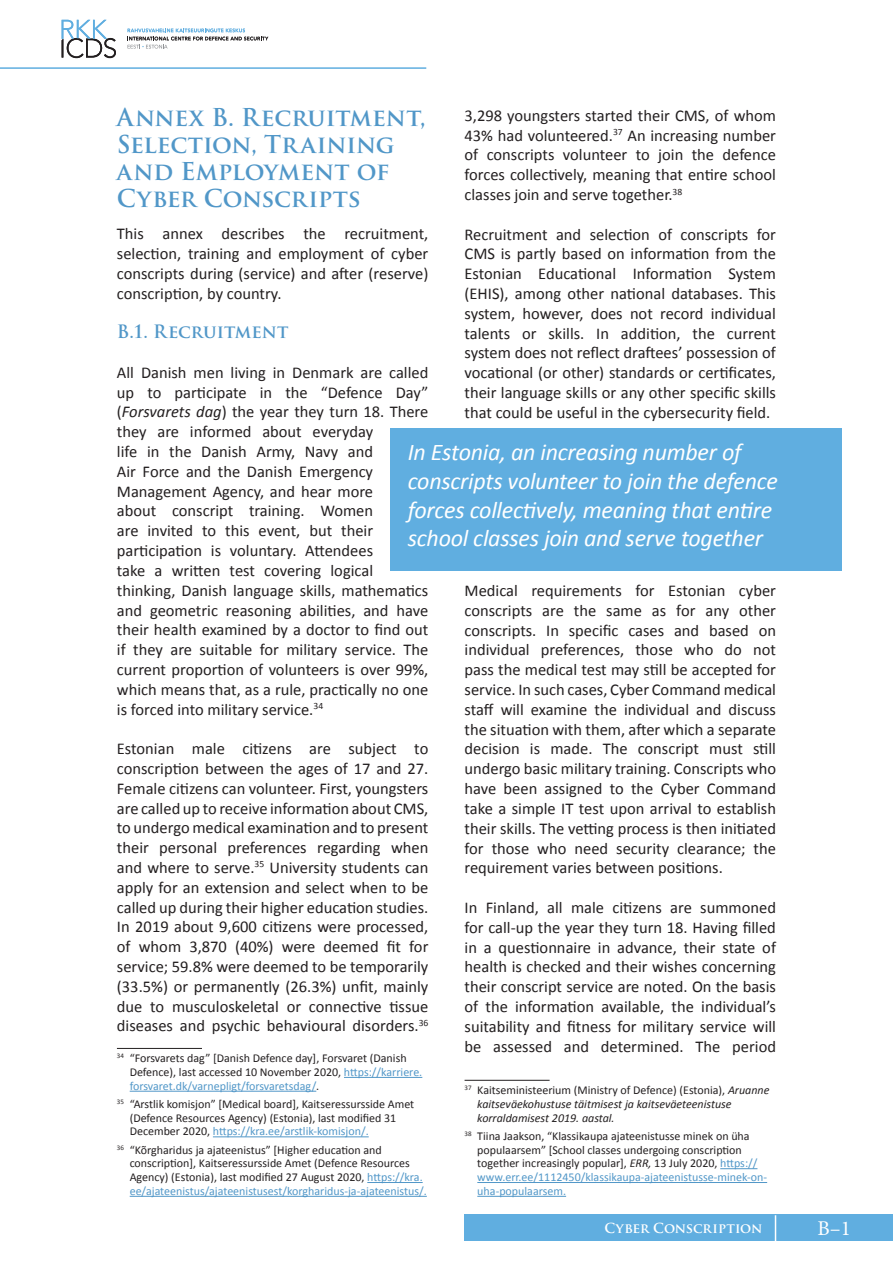
<style>
.page{position:relative;width:893px;height:1263px;background:#fff}
.page>*{position:absolute;margin:0;border:0;box-sizing:border-box;transform-origin:0 0}
.t1{font:italic 24px/28.8px "Calibri";letter-spacing:-.01em;color:#fff}
.t2{font:700 24px/27px "Trajan Pro";letter-spacing:-.005em;color:#5197c8}
.t3{font:21px "Minion Pro";color:#fff}
.t4{font:700 18px "Trajan Pro";color:#5197c8}
.t5{font:16.5px/19.8px "Calibri";color:#231f20;text-align:justify}
.t6{font:700 13.5px "Trajan Pro";letter-spacing:-.005em;color:#fff}
.t7{font:12px/13.8px "Calibri";color:#231f20}
.t8{font:italic 12px/13.8px "Calibri";color:#231f20}
.s1{font-style:italic}
.s2{color:#5197c8}
.s3{font-style:normal}
</style>
<div class="page">
<div style="left:465px;top:1215px;width:428px;height:26px;background:#60aee0"></div>
<hr style="left:775px;top:1215px;width:1px;height:48px;background:#fff">
<svg style="left:62px;top:20px;width:54px;height:38px"></svg>
<svg style="left:128px;top:28px;width:140px;height:21px"></svg>
<hr style="left:0;top:67px;width:426px;height:2px;background:#60aee0">
<hr style="left:117px;top:1048px;width:85px;height:1px;background:#231f20">
<hr style="left:344px;top:1077px;width:78px;height:1px;background:#5197c8">
<hr style="left:130px;top:1091px;width:186px;height:1px;background:#5197c8">
<hr style="left:213px;top:1136px;width:156px;height:1px;background:#5197c8">
<hr style="left:367px;top:1182px;width:56px;height:1px;background:#5197c8">
<hr style="left:130px;top:1196px;width:297px;height:1px;background:#5197c8">
<hr style="left:465px;top:1080px;width:85px;height:1px;background:#231f20">
<hr style="left:720px;top:1168px;width:37px;height:1px;background:#5197c8">
<hr style="left:477px;top:1182px;width:290px;height:1px;background:#5197c8">
<hr style="left:477px;top:1196px;width:89px;height:1px;background:#5197c8">
<div style="left:390px;top:428px;width:452px;height:142px;background:#60aee0"></div>
<h1 class="t2" style="left:117px;top:105px;width:310px">Annex B. Recruitment,<br>Selection, Training and Employment of<br>Cyber Conscripts</h1>
<p class="t5" style="left:117px;top:224px;width:313px">This annex describes the recruitment, selection, training and employment of cyber conscripts during (service) and after (reserve) conscription, by country.</p>
<p class="t4" style="left:117px;top:320px;width:173px">B.1. Recruitment</p>
<p class="t5" style="left:117px;top:363px;width:313px;text-align:left">All Danish men living in Denmark are called up to participate in the “Defence Day” (<span class="s1">Forsvarets dag</span>) the year they turn 18. There they are informed about everyday<br>life in the Danish Army, Navy and<br>Air Force and the Danish Emergency Management Agency, and hear more<br>about conscript training. Women<br>are invited to this event, but their participation is voluntary. Attendees<br>take a written test covering logical thinking, Danish language skills, mathematics and geometric reasoning abilities, and have their health examined by a doctor to find out if they are suitable for military service. The current proportion of volunteers is over 99%, which means that, as a rule, practically no one is forced into military service.<sup>34</sup></p>
<p class="t5" style="left:117px;top:739px;width:313px">Estonian male citizens are subject to conscription between the ages of 17 and 27.<br>Female citizens can volunteer. First, youngsters are called up to receive information about CMS, to undergo medical examination and to present their personal preferences regarding when and where to serve.<sup>35</sup> University students can apply for an extension and select when to be called up during their higher education studies.<br>In 2019 about 9,600 citizens were processed, of whom 3,870 (40%) were deemed fit for service; 59.8% were deemed to be temporarily (33.5%) or permanently (26.3%) unfit, mainly due to musculoskeletal or connective tissue diseases and psychic behavioural disorders.<sup>36</sup></p>
<p class="t7" style="left:130px;top:1051px;width:294px;text-indent:-13px"><sup>34</sup> “Forsvarets dag” [Danish Defence day], Forsvaret (Danish<br>Defence), last accessed 10 November 2020, <span class="s2">https://karriere. forsvaret.dk/varnepligt/forsvaretsdag/</span>.</p>
<p class="t7" style="left:130px;top:1097px;width:286px;text-indent:-13px"><sup>35</sup> “Arstlik komisjon” [Medical board], Kaitseressursside Amet (Defence Resources Agency) (Estonia), last modified 31<br>December 2020, <span class="s2">https://kra.ee/arstlik-komisjon/.</span></p>
<p class="t7" style="left:130px;top:1143px;width:299px;text-indent:-13px"><sup>36</sup> “Kõrgharidus ja ajateenistus” [Higher education and conscription], Kaitseressursside Amet (Defence Resources Agency) (Estonia), last modified 27 August 2020, <span class="s2">https://kra. ee/ajateenistus/ajateenistusest/korgharidus-ja-ajateenistus/.</span></p>
<p class="t5" style="left:465px;top:105px;width:313px">3,298 youngsters started their CMS, of whom 43% had volunteered.<sup>37</sup> An increasing number of conscripts volunteer to join the defence forces collectively, meaning that entire school classes join and serve together.<sup>38</sup></p>
<p class="t5" style="left:465px;top:224px;width:313px">Recruitment and selection of conscripts for CMS is partly based on information from the Estonian Educational Information System (EHIS), among other national databases. This system, however, does not record individual talents or skills. In addition, the current system does not reflect draftees’ possession of vocational (or other) standards or certificates, their language skills or any other specific skills that could be useful in the cybersecurity field.</p>
<h1 class="t1" style="left:408px;top:437px;width:372px">In Estonia, an increasing number of conscripts volunteer to join the defence forces collectively, meaning that entire school classes join and serve together</h1>
<p class="t5" style="left:465px;top:581px;width:313px">Medical requirements for Estonian cyber conscripts are the same as for any other conscripts. In specific cases and based on individual preferences, those who do not pass the medical test may still be accepted for service. In such cases, Cyber Command medical staff will examine the individual and discuss the situation with them, after which a separate decision is made. The conscript must still undergo basic military training. Conscripts who have been assigned to the Cyber Command take a simple IT test upon arrival to establish their skills. The vetting process is then initiated for those who need security clearance; the requirement varies between positions.</p>
<p class="t5" style="left:465px;top:897px;width:313px">In Finland, all male citizens are summoned for call-up the year they turn 18. Having filled in a questionnaire in advance, their state of health is checked and their wishes concerning their conscript service are noted. On the basis of the information available, the individual’s suitability and fitness for military service will be assessed and determined. The period</p>
<p class="t8" style="left:477px;top:1083px;width:294px;text-indent:-13px"><sup>37</sup> <span class="s3">Kaitseministeerium (Ministry of Defence) (Estonia),</span> Aruanne kaitseväekohustuse täitmisest ja kaitseväeteenistuse korraldamisest 2019. aastal.</p>
<p class="t7" style="left:477px;top:1129px;width:291px;text-indent:-13px"><sup>38</sup> Tiina Jaakson, “Klassikaupa ajateenistusse minek on üha populaarsem” [School classes undergoing conscription together increasingly popular], <span class="s1">ERR,</span> 13 July 2020, <span class="s2">https:// www.err.ee/1112450/klassikaupa-ajateenistusse-minek-on&shy;uha-populaarsem.</span></p>
<p class="t6" style="left:604px;top:1219px;width:160px">Cyber Conscription</p>
<p class="t3" style="left:817px;top:1215px;width:35px">B–1</p>
</div>
